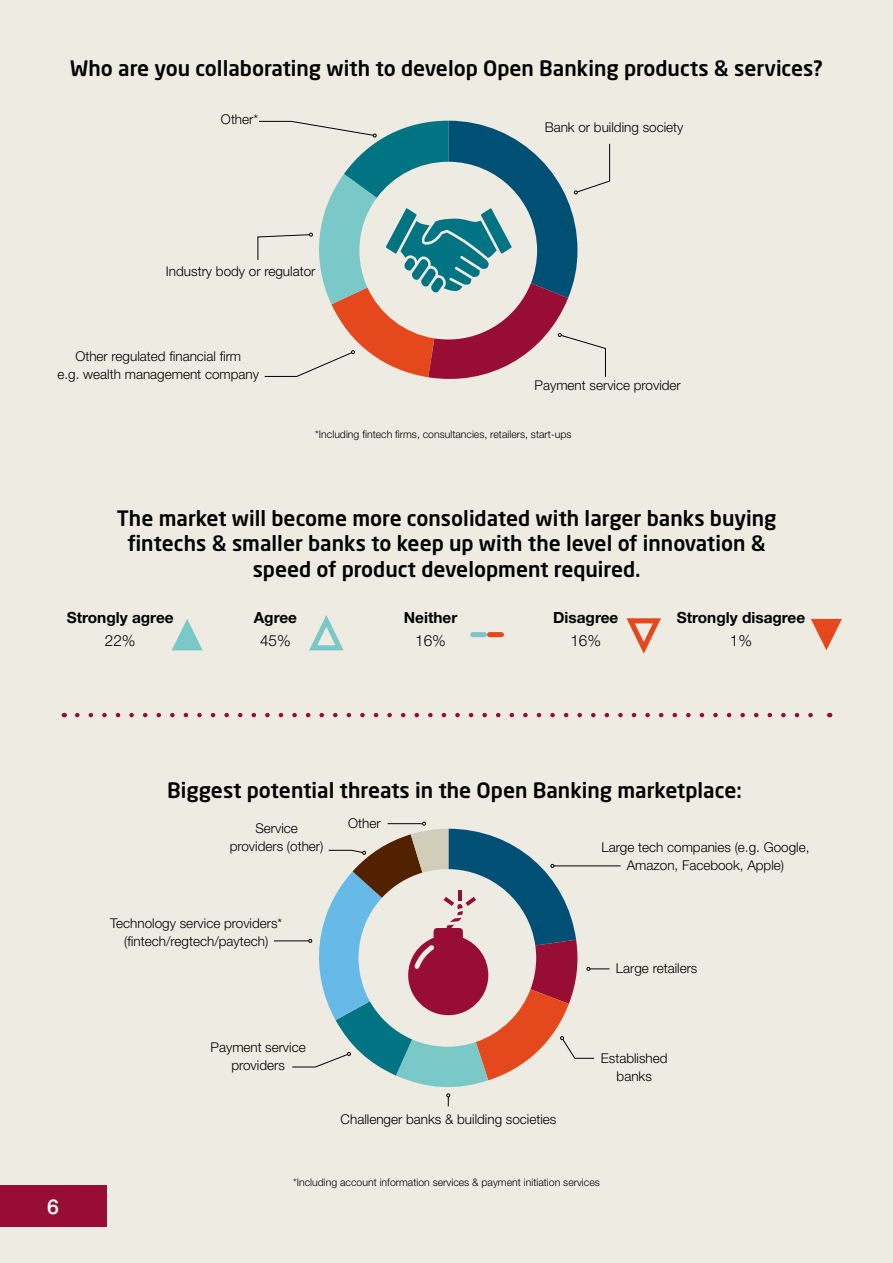
<style>
.page{position:relative;width:893px;height:1263px;background:#edebe2}
.page>*{position:absolute;margin:0;border:0;box-sizing:border-box;transform-origin:0 0}
.t1{font:500 21px/25.5px "Neo Sans";color:#000;text-align:center}
.t2{font:500 21px "Swiss 721 BT";color:#fff}
.t3{font:700 15.45px "Helvetica Neue";color:#000}
.t4{font:300 15.45px "Helvetica Neue";color:#000}
.t5{font:300 13.5px/18px "Helvetica Neue";color:#000;text-align:center}
.t6{font:300 10.5px "Helvetica Neue";color:#000}
</style>
<div class="page">
<svg style="left:172px;top:619px;width:31px;height:31px"></svg>
<svg style="left:626px;top:618px;width:35px;height:36px"></svg>
<svg style="left:811px;top:619px;width:31px;height:31px"></svg>
<svg style="left:309px;top:615px;width:35px;height:36px"></svg>
<div style="left:490px;top:632px;width:11px;height:5px;background:#e5481d"></div>
<div style="left:473px;top:632px;width:11px;height:5px;background:#7bc8c9"></div>
<svg style="left:257px;top:121px;width:353px;height:258px"></svg>
<svg style="left:77px;top:713px;width:736px;height:4px"></svg>
<hr style="left:274px;top:940px;width:35px;height:1px;background:#020203">
<hr style="left:554px;top:865px;width:67px;height:1px;background:#020203">
<svg style="left:291px;top:822px;width:318px;height:284px"></svg>
<div style="left:0;top:1185px;width:106px;height:41px;background:#970d34"></div>
<h1 class="t1" style="left:70px;top:55px;width:754px">Who are you collaborating with to develop Open Banking products &amp; services?</h1>
<p class="t5" style="left:221px;top:110px;width:39px">Other*</p>
<p class="t5" style="left:166px;top:262px;width:151px">Industry body or regulator</p>
<p class="t5" style="left:57px;top:347px;width:203px">Other regulated financial firm<br>e.g. wealth management company</p>
<p class="t5" style="left:545px;top:118px;width:140px">Bank or building society</p>
<p class="t5" style="left:535px;top:376px;width:148px">Payment service provider</p>
<p class="t6" style="left:315px;top:428px;width:258px">*Including fintech firms, consultancies, retailers, start-ups</p>
<h1 class="t1" style="left:117px;top:505px;width:661px">The market will become more consolidated with larger banks buying fintechs &amp; smaller banks to keep up with the level of innovation &amp; speed of product development required.</h1>
<p class="t3" style="left:67px;top:608px;width:108px">Strongly agree</p>
<p class="t4" style="left:105px;top:631px;width:32px">22%</p>
<p class="t3" style="left:677px;top:608px;width:130px">Strongly disagree</p>
<p class="t4" style="left:730px;top:631px;width:24px">1%</p>
<p class="t3" style="left:254px;top:608px;width:45px">Agree</p>
<p class="t4" style="left:260px;top:631px;width:32px">45%</p>
<p class="t3" style="left:404px;top:608px;width:55px">Neither</p>
<p class="t4" style="left:415px;top:631px;width:32px">16%</p>
<p class="t3" style="left:553px;top:608px;width:67px">Disagree</p>
<p class="t4" style="left:570px;top:631px;width:32px">16%</p>
<h1 class="t1" style="left:167px;top:777px;width:576px">Biggest potential threats in the Open Banking marketplace:</h1>
<p class="t5" style="left:230px;top:819px;width:95px">Service providers (other)</p>
<p class="t5" style="left:110px;top:913px;width:174px">Technology service providers* (fintech/regtech/paytech)</p>
<p class="t5" style="left:348px;top:813px;width:34px">Other</p>
<p class="t5" style="left:211px;top:1038px;width:97px">Payment service providers</p>
<p class="t5" style="left:341px;top:1109px;width:217px">Challenger banks &amp; building societies</p>
<p class="t5" style="left:601px;top:838px;width:210px">Large tech companies (e.g. Google,<br>Amazon, Facebook, Apple)</p>
<p class="t5" style="left:616px;top:958px;width:83px">Large retailers</p>
<p class="t5" style="left:601px;top:1049px;width:68px">Established banks</p>
<h1 class="t2" style="left:47px;top:1193px;width:13px">6</h1>
<p class="t6" style="left:293px;top:1176px;width:308px">*Including account information services &amp; payment initiation services</p>
</div>
